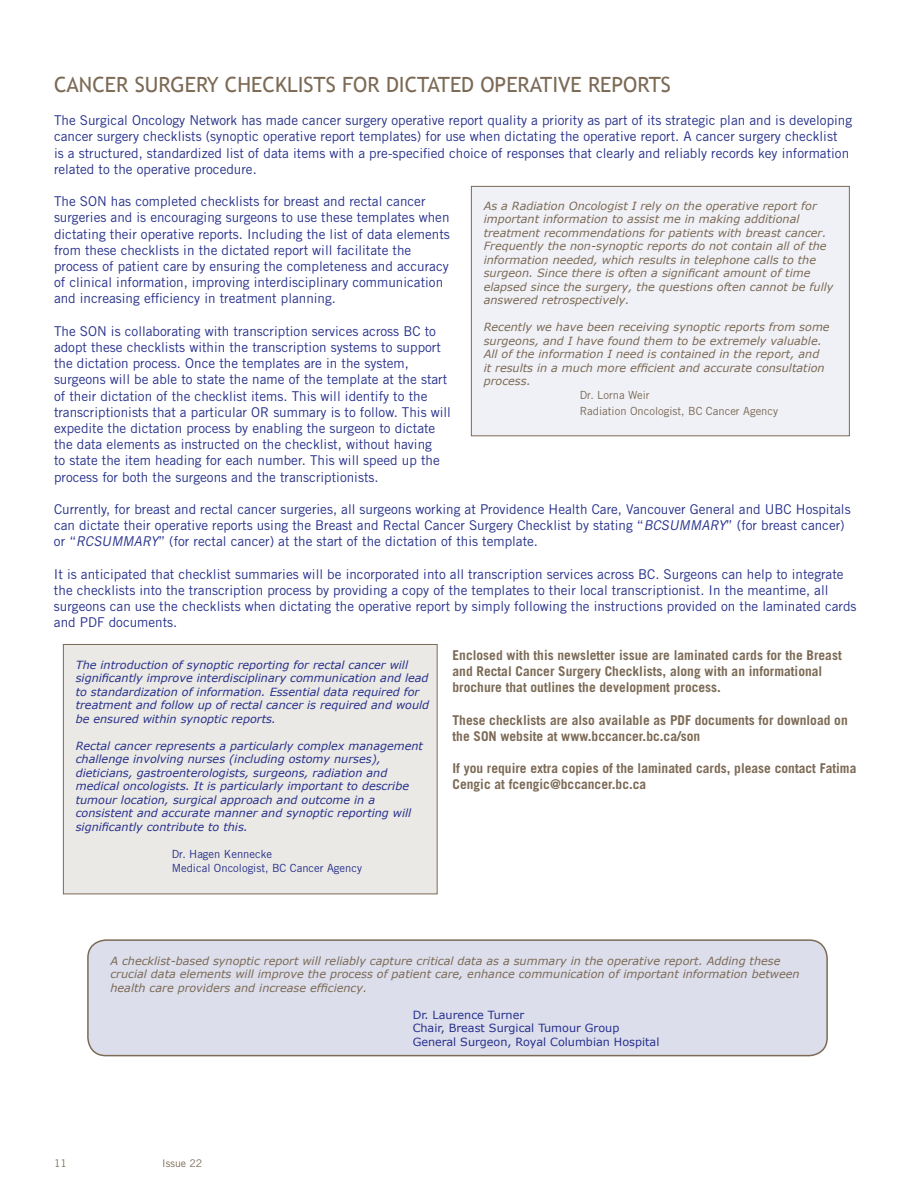
<style>
.page{position:relative;width:918px;height:1188px;background:#fff}
.page>*{position:absolute;margin:0;border:0;box-sizing:border-box;transform-origin:0 0}
.t1{font:21px "Trebuchet MS";color:#7c6a55}
.t2{font:13.5px/16.2px "Trade Gothic";color:#27318b}
.t3{font:700 13.5px/16.2px "Trade Gothic";color:#7c6a55}
.t4{font:italic 11.25px/13.5px "Verdana";color:#7c6a55}
.t5{font:italic 11.25px/13.5px "Verdana";color:#27318b}
.t6{font:11.25px/13.5px "Verdana";color:#27318b}
.t7{font:11.25px/14.4px "Trade Gothic";color:#27318b}
.t8{font:11.25px/16.2px "Trade Gothic";color:#7c6a55}
.t9{font:10.5px "Trade Gothic";color:#7c6a55}
.s1{font-style:italic}
</style>
<div class="page">
<div style="left:471px;top:186px;width:378px;height:250px;background:#f0f1f7"></div>
<div style="left:471px;top:186px;width:379px;height:250px;border:1px solid #7c6a55"></div>
<div style="left:63px;top:644px;width:374px;height:250px;background:#ebe9e6"></div>
<div style="left:63px;top:644px;width:375px;height:250px;border:1px solid #7c6a55"></div>
<div style="left:88px;top:940px;width:739px;height:116px;background:#dcdeec;border-radius:18px"></div>
<div style="left:87px;top:939px;width:741px;height:117px;border:2px solid #7c6a55;border-radius:18px"></div>
<h1 class="t1" style="left:54px;top:72px;width:14px">CANCER</h1>
<h1 class="t1" style="left:135px;top:72px;width:104px">SURGERY CHECK</h1>
<h1 class="t1" style="left:287px;top:72px;width:28px">LISTS</h1>
<h1 class="t1" style="left:342px;top:72px;width:13px">FOR</h1>
<h1 class="t1" style="left:386px;top:72px;width:32px">DICTATED</h1>
<h1 class="t1" style="left:480px;top:72px;width:13px">OPERAT</h1>
<h1 class="t1" style="left:552px;top:72px;width:49px">IVE REPORTS</h1>
<p class="t2" style="left:54px;top:112px;width:800px">The Surgical Oncology Network has made cancer surgery operative report quality a priority as part of its strategic plan and is developing cancer surgery checklists (synoptic operative report templates) for use when dictating the operative report. A cancer surgery checklist<br>is a structured, standardized list of data items with a pre-specified choice of responses that clearly and reliably records key information related to the operative procedure.</p>
<p class="t2" style="left:54px;top:193px;width:397px">The SON has completed checklists for breast and rectal cancer surgeries and is encouraging surgeons to use these templates when dictating their operative reports. Including the list of data elements from these checklists in the dictated report will facilitate the process of patient care by ensuring the completeness and accuracy of clinical information, improving interdisciplinary communication and increasing efficiency in treatment planning.</p>
<p class="t2" style="left:54px;top:323px;width:399px">The SON is collaborating with transcription services across BC to adopt these checklists within the transcription systems to support the dictation process. Once the templates are in the system, surgeons will be able to state the name of the template at the start of their dictation of the checklist items. This will identify to the transcriptionists that a particular OR summary is to follow. This will expedite the dictation process by enabling the surgeon to dictate the data elements as instructed on the checklist, without having<br>to state the item heading for each number. This will speed up the process for both the surgeons and the transcriptionists.</p>
<p class="t2" style="left:54px;top:501px;width:798px">Currently, for breast and rectal cancer surgeries, all surgeons working at Providence Health Care, Vancouver General and UBC Hospitals can dictate their operative reports using the Breast and Rectal Cancer Surgery Checklist by stating “<span class="s1">BCSUMMARY</span>” (for breast cancer) or “<span class="s1">RCSUMMARY</span>” (for rectal cancer) at the start of the dictation of this template.</p>
<p class="t2" style="left:54px;top:566px;width:804px">It is anticipated that checklist summaries will be incorporated into all transcription services across BC. Surgeons can help to integrate the checklists into the transcription process by providing a copy of the templates to their local transcriptionist. In the meantime, all surgeons can use the checklists when dictating the operative report by simply following the instructions provided on the laminated cards and PDF documents.</p>
<p class="t3" style="left:453px;top:647px;width:391px">Enclosed with this newsletter issue are laminated cards for the Breast and Rectal Cancer Surgery Checklists, along with an informational brochure that outlines the development process.</p>
<p class="t3" style="left:453px;top:712px;width:397px">These checklists are also available as PDF documents for download on the SON website at www.bccancer.bc.ca/son</p>
<p class="t3" style="left:453px;top:760px;width:405px">If you require extra copies of the laminated cards, please contact Fatima<br>Cengic at fcengic@bccancer.bc.ca</p>
<p class="t4" style="left:484px;top:198px;width:351px">As a Radiation Oncologist I rely on the operative report for important information to assist me in making additional treatment recommendations for patients with breast cancer.<br>Frequently the non-synoptic reports do not contain all of the information needed, which results in telephone calls to the surgeon. Since there is often a significant amount of time elapsed since the surgery, the questions often cannot be fully answered retrospectively.</p>
<p class="t4" style="left:484px;top:320px;width:347px">Recently we have been receiving synoptic reports from some surgeons, and I have found them to be extremely valuable.<br>All of the information I need is contained in the report, and it results in a much more efficient and accurate consultation process.</p>
<p class="t8" style="left:580px;top:386px;width:200px">Dr. Lorna Weir<br>Radiation Oncologist, BC Cancer Agency</p>
<p class="t5" style="left:76px;top:658px;width:355px">The introduction of synoptic reporting for rectal cancer will significantly improve interdisciplinary communication and lead to standardization of information. Essential data required for treatment and follow up of rectal cancer is required and would be ensured within synoptic reports.</p>
<p class="t5" style="left:76px;top:739px;width:349px">Rectal cancer represents a particularly complex management challenge involving nurses (including ostomy nurses), dieticians, gastroenterologists, surgeons, radiation and medical oncologists. It is particularly important to describe tumour location, surgical approach and outcome in a consistent and accurate manner and synoptic reporting will significantly contribute to this.</p>
<p class="t7" style="left:172px;top:846px;width:192px">Dr. Hagen Kennecke<br>Medical Oncologist, BC Cancer Agency</p>
<p class="t4" style="left:110px;top:953px;width:691px">A checklist-based synoptic report will reliably capture critical data as a summary in the operative report. Adding these crucial data elements will improve the process of patient care, enhance communication of important information between health care providers and increase efficiency.</p>
<p class="t6" style="left:413px;top:1007px;width:248px">Dr. Laurence Turner<br>Chair, Breast Surgical Tumour Group<br>General Surgeon, Royal Columbian Hospital</p>
<p class="t9" style="left:54px;top:1157px;width:14px">11</p>
<p class="t9" style="left:162px;top:1157px;width:41px">Issue 22</p>
</div>
